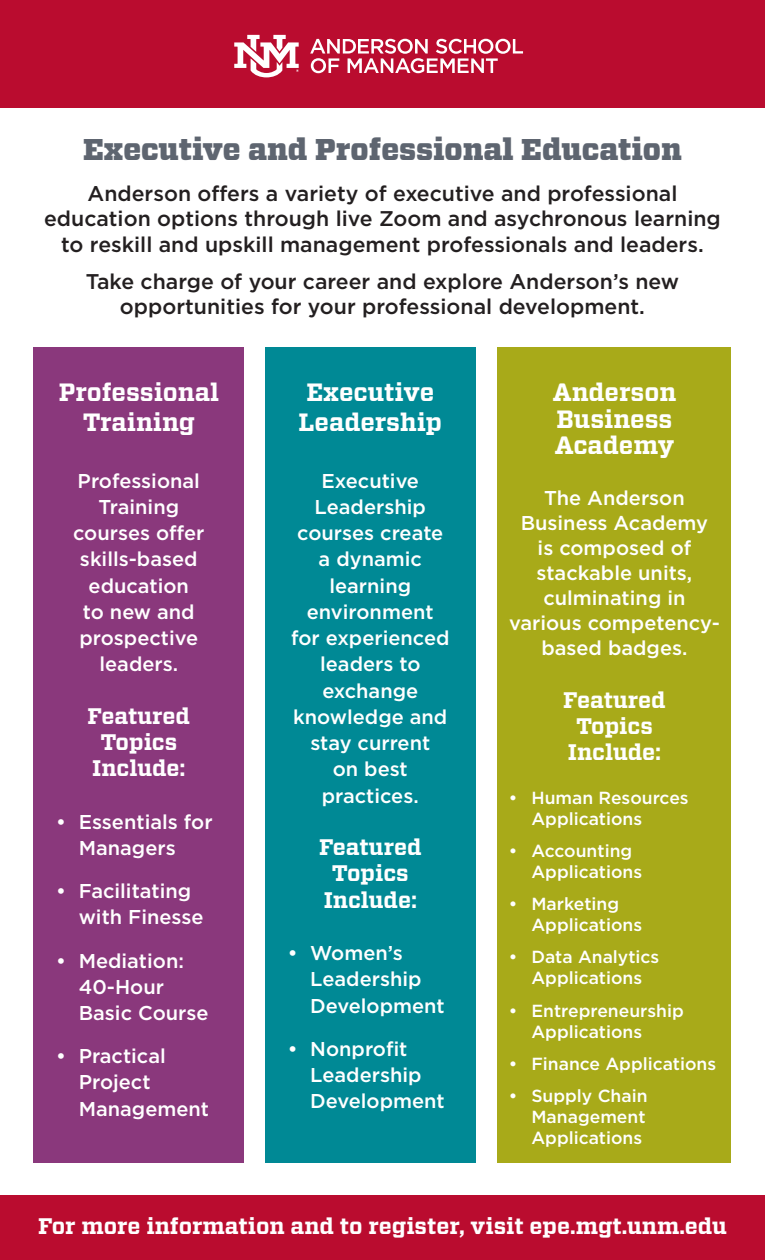
<style>
.page{position:relative;width:765px;height:1260px;background:#fff}
.page>*{position:absolute;margin:0;border:0;box-sizing:border-box;transform-origin:0 0}
.t1{font:900 30px "Vitesse";color:#5e6570}
.t2{font:700 25px/30px "Vitesse";color:#fff;text-align:center}
.t3{font:700 22.5px/26.2px "Vitesse";color:#fff;text-align:center}
.t4{font:500 21.25px/25.5px "Gotham";color:#231f20;text-align:center}
.t5{font:500 20px/26.2px "Gotham";color:#fff}
.t6{font:500 17.5px/21px "Gotham";color:#fff}
</style>
<div class="page">
<div style="left:0;top:0;width:765px;height:108px;background:#ba0c2f"></div>
<svg style="left:310px;top:39px;width:213px;height:34px"></svg>
<svg style="left:234px;top:35px;width:65px;height:42px"></svg>
<div style="left:0;top:1195px;width:765px;height:65px;background:#ba0c2f"></div>
<div style="left:34px;top:348px;width:210px;height:815px;background:#8a387c"></div>
<div style="left:265px;top:348px;width:210px;height:815px;background:#008995"></div>
<div style="left:498px;top:348px;width:233px;height:815px;background:#a8aa19"></div>
<p class="t1" style="left:83px;top:129px;width:600px">Executive and Professional Education</p>
<p class="t4" style="left:44px;top:180px;width:678px">Anderson offers a variety of executive and professional education options through live Zoom and asychronous learning to reskill and upskill management professionals and leaders.</p>
<p class="t4" style="left:86px;top:268px;width:595px">Take charge of your career and explore Anderson’s new opportunities for your professional development.</p>
<p class="t2" style="left:59px;top:378px;width:162px">Professional<br>Training</p>
<p class="t5" style="left:73px;top:467px;width:133px;text-align:center">Professional<br>Training courses offer skills-based education<br>to new and prospective leaders.</p>
<p class="t3" style="left:88px;top:703px;width:104px">Featured<br>Topics<br>Include:</p>
<p class="t5" style="left:79px;top:808px;width:135px;text-indent:-22px">• Essentials for<br>Managers</p>
<p class="t5" style="left:79px;top:878px;width:126px;text-indent:-22px">• Facilitating with Finesse</p>
<p class="t5" style="left:79px;top:947px;width:131px;text-indent:-22px">• Mediation:<br>40-Hour<br>Basic Course</p>
<p class="t5" style="left:79px;top:1043px;width:132px;text-indent:-22px">• Practical<br>Project<br>Management</p>
<p class="t2" style="left:299px;top:378px;width:145px">Executive<br>Leadership</p>
<p class="t5" style="left:291px;top:467px;width:160px;text-align:center">Executive<br>Leadership courses create a dynamic learning environment for experienced leaders to exchange knowledge and stay current</p>
<p class="t5" style="left:322px;top:756px;width:98px;text-align:center">on best practices.</p>
<p class="t3" style="left:319px;top:834px;width:104px">Featured<br>Topics<br>Include:</p>
<p class="t5" style="left:310px;top:940px;width:136px;text-indent:-22px">• Women’s<br>Leadership<br>Development</p>
<p class="t5" style="left:310px;top:1035px;width:136px;text-indent:-22px">• Nonprofit<br>Leadership<br>Development</p>
<p class="t2" style="left:553px;top:380px;width:125px;line-height:26.2px;text-align:left">Anderson<br>Business<br>Academy</p>
<p class="t5" style="left:509px;top:485px;width:212px;line-height:25px;text-align:center">The Anderson<br>Business Academy<br>is composed of stackable units, culminating in various competency&shy;based badges.</p>
<p class="t3" style="left:563px;top:687px;width:104px">Featured<br>Topics<br>Include:</p>
<p class="t6" style="left:531px;top:787px;width:159px;text-indent:-22px">• Human Resources<br>Applications</p>
<p class="t6" style="left:531px;top:840px;width:112px;text-indent:-22px">• Accounting<br>Applications</p>
<p class="t6" style="left:531px;top:893px;width:112px;text-indent:-22px">• Marketing<br>Applications</p>
<p class="t6" style="left:509px;top:946px;width:152px;text-align:center">• Data Analytics<br>Applications</p>
<p class="t6" style="left:531px;top:1000px;width:154px;text-indent:-22px">• Entrepreneurship<br>Applications</p>
<p class="t6" style="left:509px;top:1053px;width:209px">• Finance Applications</p>
<p class="t6" style="left:531px;top:1085px;width:118px;text-align:justify;text-indent:-22px">• Supply Chain Management Applications</p>
<p class="t3" style="left:38px;top:1213px;width:690px">For more information and to register, visit epe.mgt.unm.edu</p>
</div>
